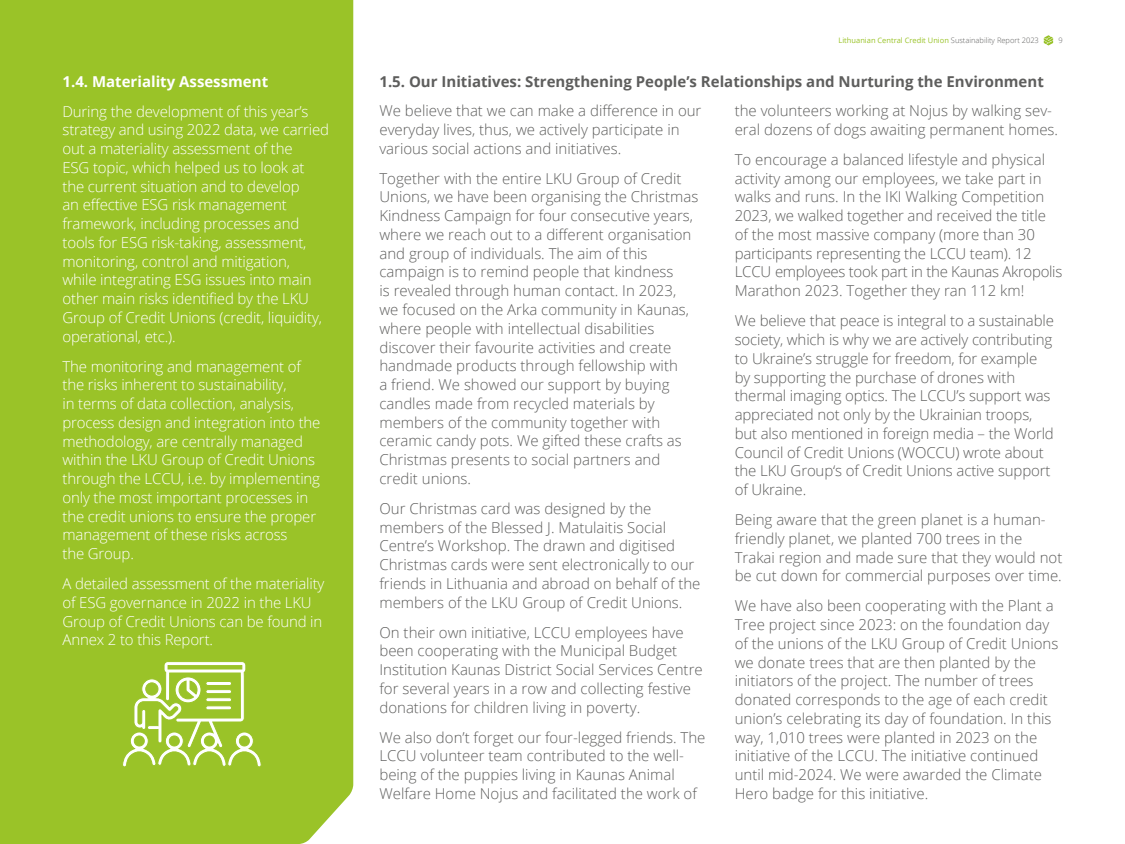
<style>
.page{position:relative;width:1125px;height:844px;background:#fff}
.page>*{position:absolute;margin:0;border:0;box-sizing:border-box;transform-origin:0 0}
.t1{font:300 15px/18.8px "Open Sans";color:#5e5e5d}
.t2{font:300 15px/18.8px "Open Sans";letter-spacing:-.01em;color:#fff}
.t3{font:700 15px "Open Sans";color:#5e5e5d}
.t4{font:700 15px "Open Sans";color:#fff}
.t5{font:7.5px "Open Sans";color:#9ac328}
.t6{font:300 7.5px "Open Sans";color:#5e5e5d}
.s1{font-weight:300;color:#5e5e5d}
</style>
<div class="page">
<svg style="left:1044px;top:35px;width:9px;height:10px"></svg>
<div style="left:0;top:0;width:353px;height:844px;background:#9ac328"></div>
<svg style="left:122px;top:661px;width:140px;height:106px;background:#afcf55"></svg>
<hr style="left:206px;top:681px;width:26px;height:4px;background:#fff;border-radius:2px">
<div style="left:206px;top:681px;width:26px;height:5px;border:1px solid #9ac328;border-radius:2px"></div>
<hr style="left:206px;top:689px;width:26px;height:4px;background:#fff;border-radius:2px">
<div style="left:206px;top:689px;width:26px;height:5px;border:1px solid #9ac328;border-radius:2px"></div>
<hr style="left:206px;top:698px;width:26px;height:4px;background:#fff;border-radius:2px">
<div style="left:206px;top:697px;width:26px;height:5px;border:1px solid #9ac328;border-radius:2px"></div>
<hr style="left:206px;top:706px;width:26px;height:4px;background:#fff;border-radius:2px">
<div style="left:206px;top:705px;width:26px;height:5px;border:1px solid #9ac328;border-radius:2px"></div>
<p class="t4" style="left:62px;top:70px;width:207px">1.4. Materiality Assessment</p>
<p class="t2" style="left:62px;top:101px;width:268px">During the development of this year’s strategy and using 2022 data, we carried out a materiality assessment of the<br>ESG topic, which helped us to look at the current situation and to develop<br>an effective ESG risk management framework, including processes and tools for ESG risk-taking, assessment, monitoring, control and mitigation,<br>while integrating ESG issues into main other main risks identified by the LKU Group of Credit Unions (credit, liquidity, operational, etc.).</p>
<p class="t2" style="left:62px;top:356px;width:259px">The monitoring and management of the risks inherent to sustainability,<br>in terms of data collection, analysis, process design and integration into the methodology, are centrally managed within the LKU Group of Credit Unions through the LCCU, i.e. by implementing only the most important processes in the credit unions to ensure the proper management of these risks across<br>the Group.</p>
<p class="t2" style="left:62px;top:574px;width:263px">A detailed assessment of the materiality of ESG governance in 2022 in the LKU Group of Credit Unions can be found in Annex 2 to this Report.</p>
<p class="t5" style="left:839px;top:35px;width:202px">Lithuanian Central Credit Union <span class="s1">Sustainability Report 2023</span></p>
<p class="t6" style="left:1059px;top:35px;width:6px">9</p>
<p class="t3" style="left:379px;top:70px;width:666px">1.5. Our Initiatives: Strengthening People’s Relationships and Nurturing the Environment</p>
<p class="t1" style="left:379px;top:101px;width:324px">We believe that we can make a difference in our everyday lives, thus, we actively participate in various social actions and initiatives.</p>
<p class="t1" style="left:379px;top:168px;width:320px">Together with the entire LKU Group of Credit Unions, we have been organising the Christmas Kindness Campaign for four consecutive years, where we reach out to a different organisation and group of individuals. The aim of this campaign is to remind people that kindness<br>is revealed through human contact. In 2023, we focused on the Arka community in Kaunas, where people with intellectual disabilities discover their favourite activities and create handmade products through fellowship with<br>a friend. We showed our support by buying candles made from recycled materials by members of the community together with ceramic candy pots. We gifted these crafts as Christmas presents to social partners and credit unions.</p>
<p class="t1" style="left:379px;top:498px;width:323px">Our Christmas card was designed by the members of the Blessed J. Matulaitis Social Centre’s Workshop. The drawn and digitised Christmas cards were sent electronically to our friends in Lithuania and abroad on behalf of the members of the LKU Group of Credit Unions.</p>
<p class="t1" style="left:379px;top:622px;width:325px">On their own initiative, LCCU employees have been cooperating with the Municipal Budget Institution Kaunas District Social Services Centre for several years in a row and collecting festive donations for children living in poverty.</p>
<p class="t1" style="left:379px;top:727px;width:328px">We also don’t forget our four-legged friends. The LCCU volunteer team contributed to the well&shy;being of the puppies living in Kaunas Animal Welfare Home Nojus and facilitated the work of</p>
<p class="t1" style="left:735px;top:101px;width:325px">the volunteers working at Nojus by walking sev&shy;eral dozens of dogs awaiting permanent homes.</p>
<p class="t1" style="left:735px;top:150px;width:329px">To encourage a balanced lifestyle and physical activity among our employees, we take part in walks and runs. In the IKI Walking Competition 2023, we walked together and received the title of the most massive company (more than 30 participants representing the LCCU team). 12<br>LCCU employees took part in the Kaunas Akropolis Marathon 2023. Together they ran 112 km!</p>
<p class="t1" style="left:735px;top:311px;width:321px">We believe that peace is integral to a sustainable society, which is why we are actively contributing to Ukraine’s struggle for freedom, for example by supporting the purchase of drones with thermal imaging optics. The LCCU’s support was appreciated not only by the Ukrainian troops, but also mentioned in foreign media – the World Council of Credit Unions (WOCCU) wrote about the LKU Group‘s of Credit Unions active support of Ukraine.</p>
<p class="t1" style="left:735px;top:510px;width:329px">Being aware that the green planet is a human&shy;friendly planet, we planted 700 trees in the Trakai region and made sure that they would not be cut down for commercial purposes over time.</p>
<p class="t1" style="left:735px;top:596px;width:325px">We have also been cooperating with the Plant a Tree project since 2023: on the foundation day of the unions of the LKU Group of Credit Unions we donate trees that are then planted by the initiators of the project. The number of trees donated corresponds to the age of each credit union’s celebrating its day of foundation. In this way, 1,010 trees were planted in 2023 on the initiative of the LCCU. The initiative continued until mid-2024. We were awarded the Climate Hero badge for this initiative.</p>
</div>
